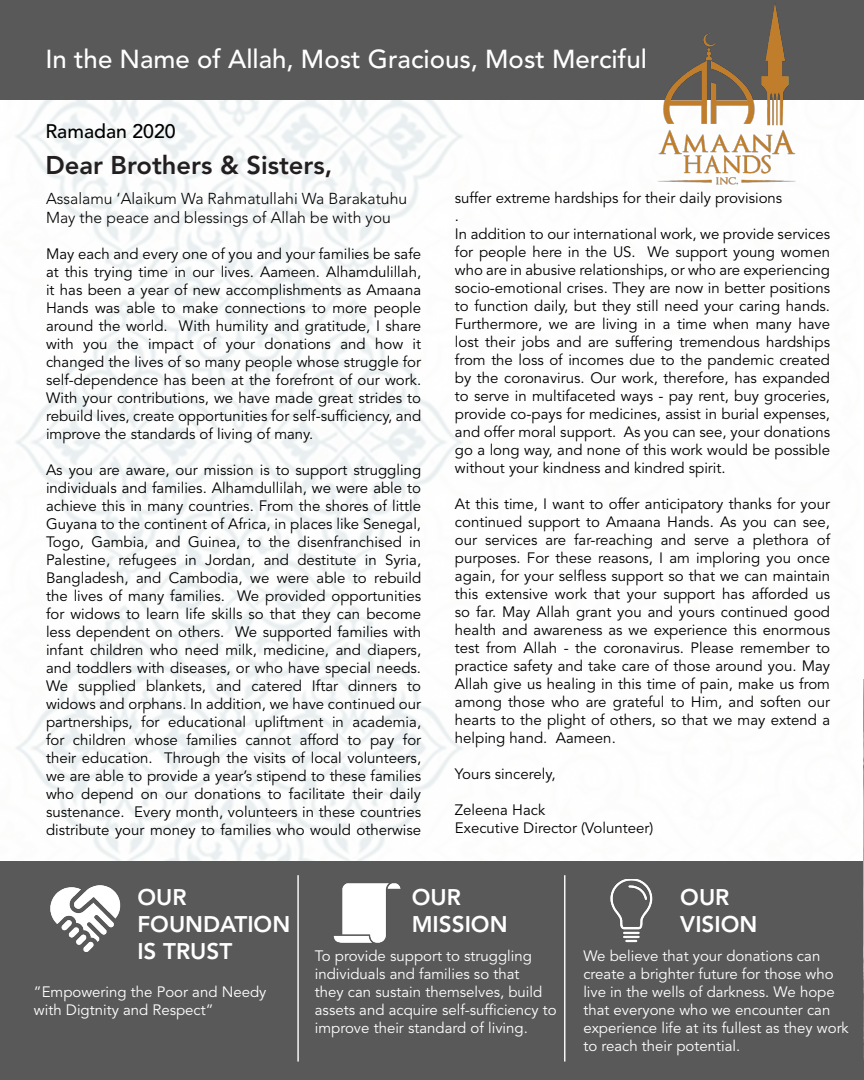
<style>
.page{position:relative;width:864px;height:1080px;background:#fff}
.page>*{position:absolute;margin:0;border:0;box-sizing:border-box;transform-origin:0 0}
._2nd_PAGE{font:500 25.8px "Avenir LT Std";color:#fff}
._2nd_PAGE-2{font:800 25.5px "Avenir LT Std";color:#231f20}
.t1{font:800 22.5px/27px "Avenir LT Std";color:#fff}
._2nd_PAGE-3{font:500 19.5px "Avenir LT Std";color:#000}
._2nd_PAGE-4{font:300 15.75px "Avenir LT Std";color:#000}
._2nd_PAGE-5{font:15px/18px "Avenir LT Std";color:#000;text-align:justify}
.t2{font:15px/18px "Avenir LT Std";color:#fff}
</style>
<div class="page">
<img style="left:0;top:100px;width:861px;height:762px">
<div style="left:0;top:862px;width:864px;height:218px;background:#595959"></div>
<div style="left:0;top:0;width:864px;height:100px;background:#595959"></div>
<img style="left:50px;top:885px;width:71px;height:67px">
<img style="left:333px;top:883px;width:68px;height:60px">
<img style="left:610px;top:879px;width:43px;height:64px">
<hr style="left:297px;top:875px;width:2px;height:187px;background:#fff">
<hr style="left:564px;top:875px;width:1px;height:187px;background:#fff">
<img style="left:635px;top:3px;width:183px;height:195px">
<img style="left:863px;top:679px;width:1px;height:380px">
<p class="_2nd_PAGE" style="left:45px;top:44px;width:603px">In the Name of Allah, Most Gracious, Most Merciful</p>
<p class="_2nd_PAGE-3" style="left:45px;top:120px;width:132px">Ramadan 2020</p>
<p class="_2nd_PAGE-2" style="left:45px;top:150px;width:289px">Dear Brothers &amp; Sisters,</p>
<p class="_2nd_PAGE-4" style="left:46px;top:189px;width:363px">Assalamu ‘Alaikum Wa Rahmatullahi Wa Barakatuhu</p>
<p class="_2nd_PAGE-4" style="left:46px;top:208px;width:346px">May the peace and blessings of Allah be with you</p>
<p class="_2nd_PAGE-5" style="left:46px;top:245px;width:377px">May each and every one of you and your families be safe at this trying time in our lives. Aameen. Alhamdulillah, it has been a year of new accomplishments as Amaana Hands was able to make connections to more people around the world. With humility and gratitude, I share with you the impact of your donations and how it changed the lives of so many people whose struggle for self-dependence has been at the forefront of our work.<br>With your contributions, we have made great strides to rebuild lives, create opportunities for self-sufficiency, and improve the standards of living of many.</p>
<p class="_2nd_PAGE-5" style="left:46px;top:461px;width:377px">As you are aware, our mission is to support struggling individuals and families. Alhamdullilah, we were able to achieve this in many countries. From the shores of little Guyana to the continent of Africa, in places like Senegal, Togo, Gambia, and Guinea, to the disenfranchised in Palestine, refugees in Jordan, and destitute in Syria, Bangladesh, and Cambodia, we were able to rebuild the lives of many families. We provided opportunities for widows to learn life skills so that they can become less dependent on others. We supported families with infant children who need milk, medicine, and diapers, and toddlers with diseases, or who have special needs.<br>We supplied blankets, and catered Iftar dinners to widows and orphans. In addition, we have continued our partnerships, for educational upliftment in academia, for children whose families cannot afford to pay for their education. Through the visits of local volunteers, we are able to provide a year’s stipend to these families who depend on our donations to facilitate their daily sustenance. Every month, volunteers in these countries distribute your money to families who would otherwise</p>
<p class="_2nd_PAGE-5" style="left:455px;top:190px;width:329px">suffer extreme hardships for their daily provisions</p>
<p class="_2nd_PAGE-5" style="left:455px;top:208px;width:6px">.</p>
<p class="_2nd_PAGE-5" style="left:455px;top:226px;width:377px">In addition to our international work, we provide services for people here in the US. We support young women who are in abusive relationships, or who are experiencing socio-emotional crises. They are now in better positions to function daily, but they still need your caring hands.<br>Furthermore, we are living in a time when many have lost their jobs and are suffering tremendous hardships from the loss of incomes due to the pandemic created by the coronavirus. Our work, therefore, has expanded to serve in multifaceted ways - pay rent, buy groceries, provide co-pays for medicines, assist in burial expenses, and offer moral support. As you can see, your donations go a long way, and none of this work would be possible without your kindness and kindred spirit.</p>
<p class="_2nd_PAGE-5" style="left:455px;top:496px;width:377px">At this time, I want to offer anticipatory thanks for your continued support to Amaana Hands. As you can see, our services are far-reaching and serve a plethora of purposes. For these reasons, I am imploring you once again, for your selfless support so that we can maintain this extensive work that your support has afforded us so far. May Allah grant you and yours continued good health and awareness as we experience this enormous test from Allah - the coronavirus. Please remember to practice safety and take care of those around you. May Allah give us healing in this time of pain, make us from among those who are grateful to Him, and soften our hearts to the plight of others, so that we may extend a helping hand. Aameen.</p>
<p class="_2nd_PAGE-5" style="left:455px;top:766px;width:102px">Yours sincerely,</p>
<p class="_2nd_PAGE-5" style="left:455px;top:802px;width:92px">Zeleena Hack</p>
<p class="_2nd_PAGE-5" style="left:455px;top:820px;width:200px">Executive Director (Volunteer)</p>
<p class="t1" style="left:137px;top:884px;width:51px">OUR</p>
<p class="t1" style="left:137px;top:911px;width:154px">FOUNDATION<br>IS TRUST</p>
<p class="t2" style="left:34px;top:984px;width:234px">”Empowering the Poor and Needy with Digtnity and Respect”</p>
<p class="t1" style="left:412px;top:884px;width:51px">OUR</p>
<p class="t1" style="left:412px;top:911px;width:97px">MISSION</p>
<p class="t1" style="left:680px;top:884px;width:51px">OUR</p>
<p class="t1" style="left:680px;top:911px;width:79px">VISION</p>
<p class="t2" style="left:315px;top:947px;width:243px">To provide support to struggling individuals and families so that<br>they can sustain themselves, build assets and acquire self-sufficiency to improve their standard of living.</p>
<p class="t2" style="left:583px;top:947px;width:267px">We believe that your donations can create a brighter future for those who live in the wells of darkness. We hope that everyone who we encounter can experience life at its fullest as they work to reach their potential.</p>
</div>
